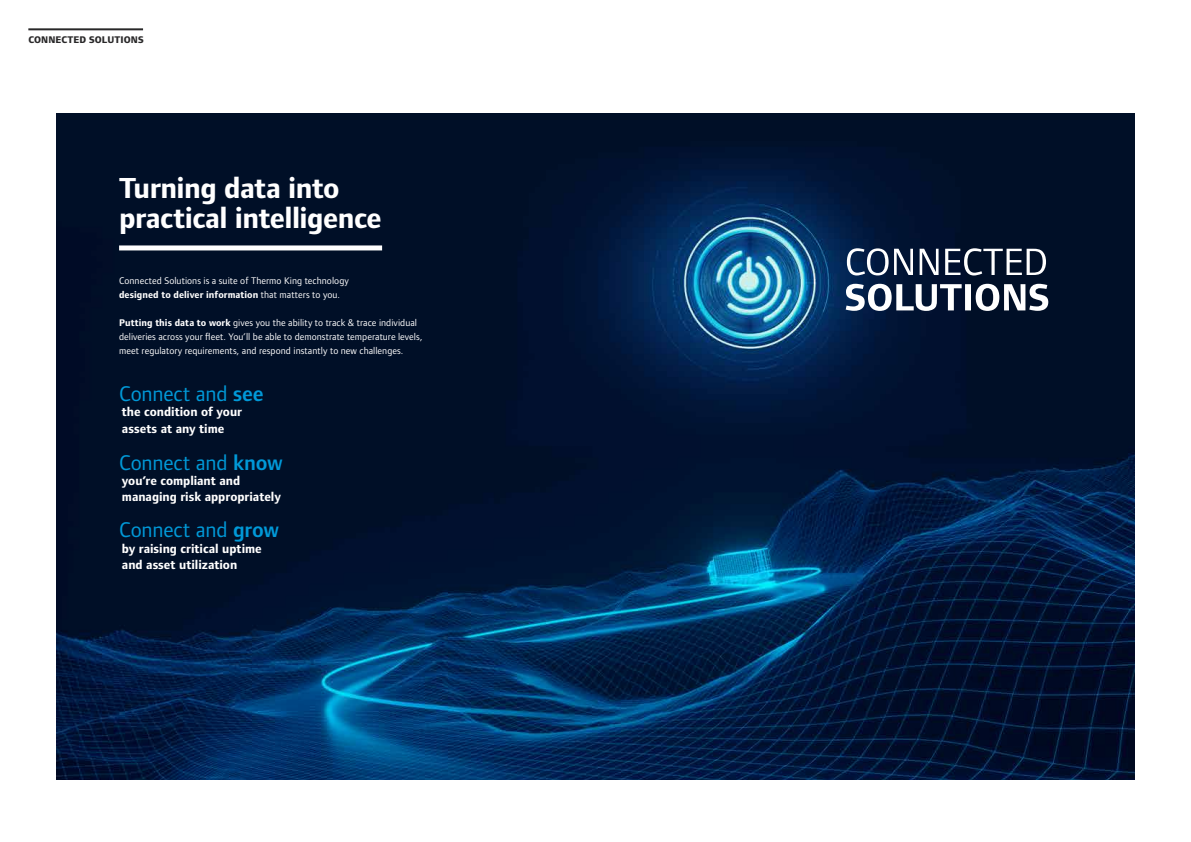
<style>
.page{position:relative;width:1191px;height:842px;background:#fff}
.page>*{position:absolute;margin:0;border:0;box-sizing:border-box;transform-origin:0 0}
.t1{font:700 30px/30px "Foundry Form Sans";letter-spacing:-.015em;color:#fff}
.t2{font:22px "Foundry Form Sans";letter-spacing:-.005em;color:#0099d8}
.t3{font:700 13px/15.6px "Foundry Form Sans";color:#fff}
.t4{font:10px/14.2px "Foundry Form Sans";letter-spacing:.005em;color:#fff}
.t5{font:800 10px "Foundry Form Sans";letter-spacing:.01em;color:#292829}
.s1{font-weight:700}
.s2{font-weight:600}
</style>
<div class="page">
<hr style="left:28px;top:28px;width:115px;height:2px;background:#292829">
<img style="left:57px;top:113px;width:1077px;height:667px">
<div style="left:119px;top:245px;width:263px;height:5px;background:#fff"></div>
<svg style="left:845px;top:284px;width:203px;height:27px"></svg>
<svg style="left:847px;top:248px;width:199px;height:27px"></svg>
<p class="t5" style="left:28px;top:34px;width:117px">CONNECTED SOLUTIONS</p>
<h1 class="t1" style="left:119px;top:174px;width:264px">Turning data into practical intelligence</h1>
<p class="t4" style="left:119px;top:273px;width:231px">Connected Solutions is a suite of Thermo King technology <span class="s1">designed to deliver information</span> that matters to you.</p>
<p class="t4" style="left:119px;top:316px;width:305px"><span class="s1">Putting this data to work</span> gives you the ability to track &amp; trace individual deliveries across your fleet. You’ll be able to demonstrate temperature levels, meet regulatory requirements, and respond instantly to new challenges.</p>
<h2 class="t2" style="left:119px;top:380px;width:146px">Connect and <span class="s2">see</span></h2>
<h3 class="t3" style="left:122px;top:404px;width:122px;line-height:16.8px">the condition of your assets at any time</h3>
<h2 class="t2" style="left:119px;top:449px;width:165px">Connect and <span class="s2">know</span></h2>
<h3 class="t3" style="left:122px;top:473px;width:161px">you’re compliant and managing risk appropriately</h3>
<h2 class="t2" style="left:119px;top:517px;width:161px">Connect and <span class="s2">grow</span></h2>
<h3 class="t3" style="left:122px;top:541px;width:141px">by raising critical uptime and asset utilization</h3>
</div>
